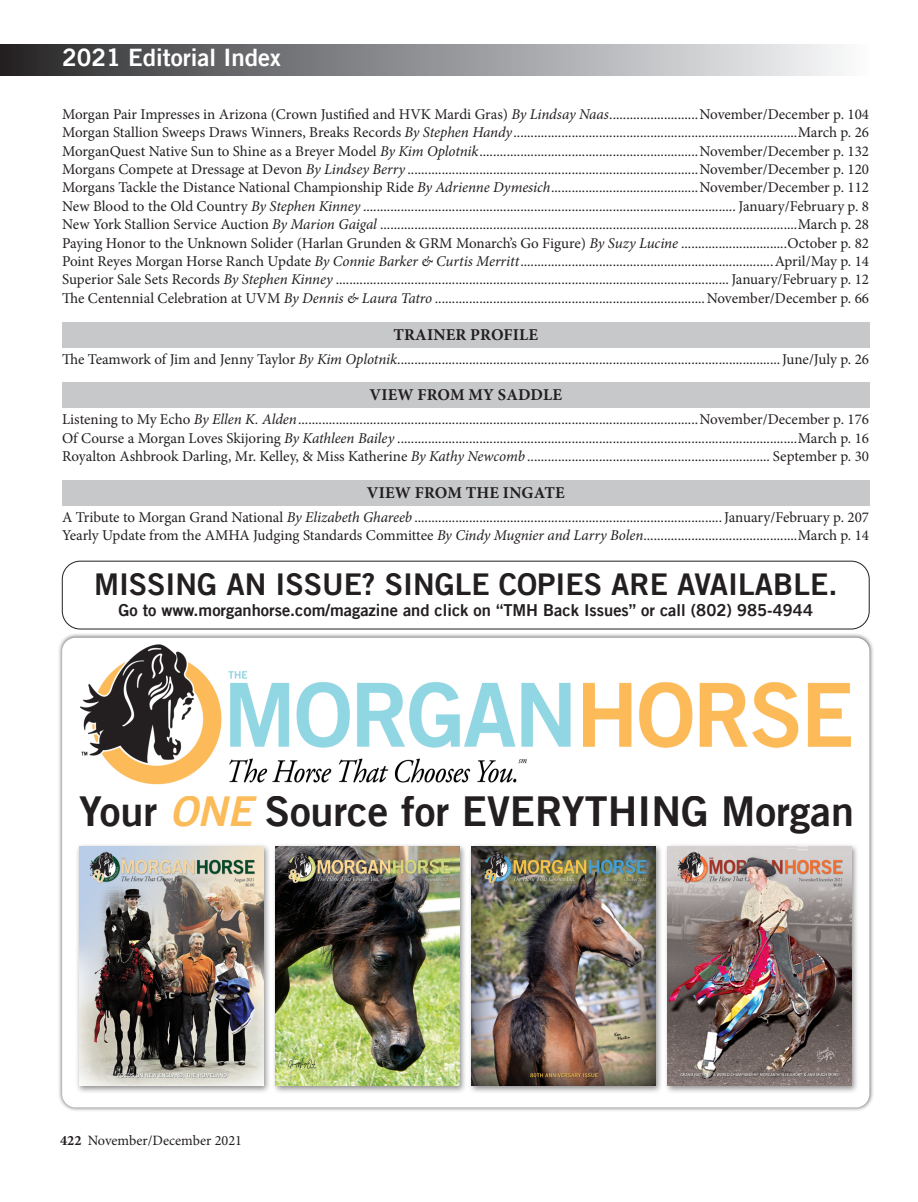
<style>
.page{position:relative;width:918px;height:1202px;background:#fff}
.page>*{position:absolute;margin:0;border:0;box-sizing:border-box;transform-origin:0 0}
.t1{font:41.25px "Trade Gothic Bold 6";color:#231f20}
.t2{font:30px "Trade Gothic Bold 6";color:#231f20}
.t3{font:24px "Trade Gothic Bold 6";color:#fff}
.t4{font:16.5px "Trade Gothic Bold 6";color:#231f20}
.t5{font:700 16.5px "Minion Pro";letter-spacing:.01em;color:#231f20}
.t6{font:15px/18.3px "Minion Pro";letter-spacing:-.005em;color:#231f20;text-align:justify}
.t7{font:14.25px "Minion Pro";color:#231f20}
.s1{font-style:italic}
.s2{font-family:"Trade Gothic Bold Two";font-style:italic;color:#fcbb59}
.s3{font-weight:700}
</style>
<div class="page">
<div style="left:0;top:45px;width:869px;height:30px;background:linear-gradient(to right,#2a2a2d,#fafcfe)"></div>
<div style="left:62px;top:561px;width:807px;height:68px;border:1px solid #231f20;border-radius:18px"></div>
<div style="left:62px;top:322px;width:807px;height:25px;background:#c7c8ca"></div>
<div style="left:62px;top:383px;width:807px;height:25px;background:#c7c8ca"></div>
<div style="left:62px;top:480px;width:807px;height:25px;background:#c7c8ca"></div>
<div style="left:57px;top:633px;width:817px;height:479px;background:#231f20;opacity:.75"></div>
<div style="left:62px;top:637px;width:807px;height:470px;background:#fff;border-radius:14px"></div>
<div style="left:468px;top:843px;width:195px;height:250px;background:#231f20;opacity:.5"></div>
<img style="left:471px;top:847px;width:184px;height:238px">
<div style="left:664px;top:843px;width:195px;height:250px;background:#231f20;opacity:.5"></div>
<img style="left:667px;top:847px;width:185px;height:238px">
<div style="left:272px;top:843px;width:195px;height:250px;background:#231f20;opacity:.5"></div>
<img style="left:275px;top:847px;width:184px;height:238px">
<div style="left:76px;top:843px;width:195px;height:250px;background:#231f20;opacity:.5"></div>
<img style="left:79px;top:847px;width:184px;height:238px">
<img style="left:80px;top:644px;width:771px;height:141px">
<h3 class="t3" style="left:62px;top:47px;width:220px">2021 Editorial Index</h3>
<p class="t6" style="left:62px;top:105px;width:809px">Morgan Pair Impresses in Arizona (Crown Justified and HVK Mardi Gras) <span class="s1">By Lindsay Naas</span>..........................November/December p. 104<br>Morgan Stallion Sweeps Draws Winners, Breaks Records <span class="s1">By Stephen Handy</span>...................................................................................March p. 26<br>MorganQuest Native Sun to Shine as a Breyer Model <span class="s1">By Kim Oplotnik</span>................................................................November/December p. 132<br>Morgans Compete at Dressage at Devon <span class="s1">By Lindsey Berry</span> .....................................................................................November/December p. 120<br>Morgans Tackle the Distance National Championship Ride <span class="s1">By Adrienne Dymesich</span>...........................................November/December p. 112<br>New Blood to the Old Country <span class="s1">By Stephen Kinney</span> ............................................................................................................. January/February p. 8<br>New York Stallion Service Auction <span class="s1">By Marion Gaigal</span> ..........................................................................................................................March p. 28<br>Paying Honor to the Unknown Solider (Harlan Grunden &amp; GRM Monarch’s Go Figure) <span class="s1">By Suzy Lucine</span> ...............................October p. 82<br>Point Reyes Morgan Horse Ranch Update <span class="s1">By Connie Barker &amp; Curtis Merritt</span>..........................................................................April/May p. 14<br>Superior Sale Sets Records <span class="s1">By Stephen Kinney</span> ................................................................................................................... January/February p. 12<br>The Centennial Celebration at UVM <span class="s1">By Dennis &amp; Laura Tatro</span> ...............................................................................November/December p. 66</p>
<p class="t5" style="left:393px;top:323px;width:146px">TRAINER PROFILE</p>
<p class="t6" style="left:62px;top:350px;width:809px">The Teamwork of Jim and Jenny Taylor <span class="s1">By Kim Oplotnik</span>................................................................................................................June/July p. 26</p>
<p class="t5" style="left:370px;top:383px;width:194px">VIEW FROM MY SADDLE</p>
<p class="t6" style="left:62px;top:410px;width:809px">Listening to My Echo <span class="s1">By Ellen K. Alden</span>.....................................................................................................................November/December p. 176<br>Of Course a Morgan Loves Skijoring <span class="s1">By Kathleen Bailey</span> .....................................................................................................................March p. 16<br>Royalton Ashbrook Darling, Mr. Kelley, &amp; Miss Katherine <span class="s1">By Kathy Newcomb</span> ....................................................................... September p. 30</p>
<p class="t5" style="left:367px;top:481px;width:199px">VIEW FROM THE INGATE</p>
<p class="t6" style="left:62px;top:508px;width:809px">A Tribute to Morgan Grand National <span class="s1">By Elizabeth Ghareeb</span> ..........................................................................................January/February p. 207<br>Yearly Update from the AMHA Judging Standards Committee <span class="s1">By Cindy Mugnier and Larry Bolen</span>.............................................March p. 14</p>
<h2 class="t2" style="left:94px;top:571px;width:745px">MISSING AN ISSUE? SINGLE COPIES ARE AVAILABLE.</h2>
<p class="t4" style="left:118px;top:603px;width:696px">Go to www.morganhorse.com/magazine and click on “TMH Back Issues” or call (802) 985-4944</p>
<h1 class="t1" style="left:79px;top:793px;width:777px">Your <span class="s2">ONE</span> Source for EVERYTHING Morgan</h1>
<p class="t7" style="left:60px;top:1130px;width:183px"><span class="s3">422</span> November/December 2021</p>
</div>
